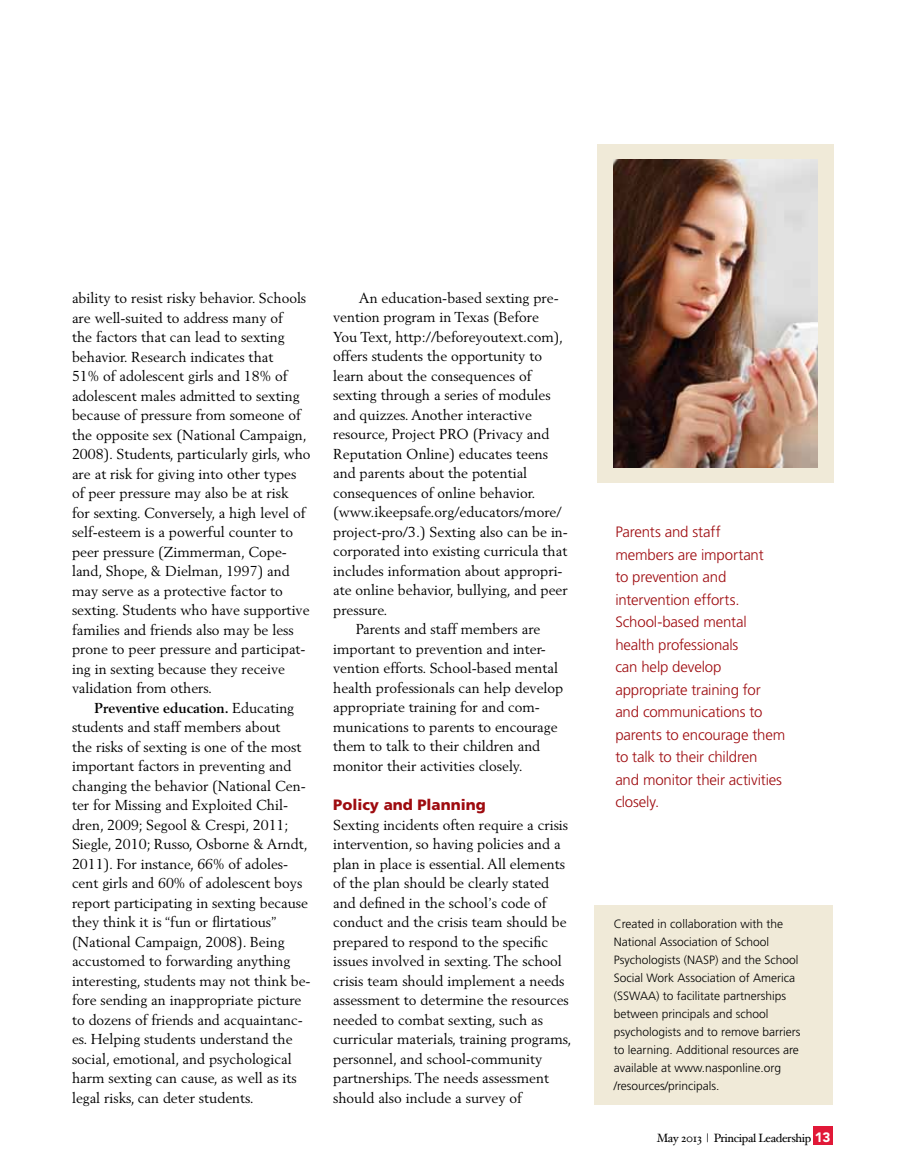
<style>
.page{position:relative;width:905px;height:1175px;background:#fff}
.page>*{position:absolute;margin:0;border:0;box-sizing:border-box;transform-origin:0 0}
.t1{font:300 15px/22.5px "Frutiger LT";letter-spacing:-.01em;color:#9e0b0f}
.t2{font:900 15px "Frutiger LT";color:#9e0b0f}
.t3{font:14.25px/19.5px "Berling LT";color:#000}
.t4{font:300 12px/18px "Frutiger LT";color:#000}
.t5{font:12px "Hoefler Text";letter-spacing:-.03em;color:#000}
.s1{font-weight:700}
.s2{font-family:"Avenir LT";font-weight:900;font-size:13.5px;color:#fff}
</style>
<div class="page">
<div style="left:813px;top:1126px;width:19px;height:18px;background:#e11837"></div>
<div style="left:597px;top:144px;width:236px;height:339px;background:#f0ead8"></div>
<img style="left:613px;top:160px;width:205px;height:307px">
<div style="left:594px;top:904px;width:238px;height:200px;background:#f0ead8"></div>
<p class="t3" style="left:72px;top:288px;width:240px">ability to resist risky behavior. Schools are well-suited to address many of<br>the factors that can lead to sexting behavior. Research indicates that<br>51% of adolescent girls and 18% of adolescent males admitted to sexting because of pressure from someone of the opposite sex (National Campaign, 2008). Students, particularly girls, who are at risk for giving into other types of peer pressure may also be at risk<br>for sexting. Conversely, a high level of self-esteem is a powerful counter to peer pressure (Zimmerman, Cope&shy;land, Shope, &amp; Dielman, 1997) and may serve as a protective factor to sexting. Students who have supportive families and friends also may be less prone to peer pressure and participat&shy;ing in sexting because they receive validation from others.</p>
<p class="t3" style="left:72px;top:697px;width:240px;text-indent:23px"><span class="s1">Preventive education.</span> Educating students and staff members about<br>the risks of sexting is one of the most important factors in preventing and changing the behavior (National Cen&shy;ter for Missing and Exploited Chil&shy;dren, 2009; Segool &amp; Crespi, 2011; Siegle, 2010; Russo, Osborne &amp; Arndt, 2011). For instance, 66% of adoles&shy;cent girls and 60% of adolescent boys report participating in sexting because they think it is “fun or flirtatious” (National Campaign, 2008). Being accustomed to forwarding anything interesting, students may not think be&shy;fore sending an inappropriate picture to dozens of friends and acquaintanc&shy;es. Helping students understand the social, emotional, and psychological harm sexting can cause, as well as its legal risks, can deter students.</p>
<p class="t3" style="left:359px;top:288px;width:201px">An education-based sexting pre-</p>
<p class="t3" style="left:333px;top:307px;width:207px">vention program in Texas (Before</p>
<p class="t3" style="left:333px;top:327px;width:231px">You Text, http://beforeyoutext.com),</p>
<p class="t3" style="left:333px;top:346px;width:210px">offers students the opportunity to</p>
<p class="t3" style="left:333px;top:366px;width:200px">learn about the consequences of</p>
<p class="t3" style="left:333px;top:385px;width:219px">sexting through a series of modules</p>
<p class="t3" style="left:333px;top:405px;width:200px">and quizzes. Another interactive</p>
<p class="t3" style="left:333px;top:424px;width:218px">resource, Project PRO (Privacy and</p>
<p class="t3" style="left:333px;top:444px;width:216px">Reputation Online) educates teens</p>
<p class="t3" style="left:333px;top:463px;width:195px">and parents about the potential</p>
<p class="t3" style="left:333px;top:483px;width:204px">consequences of online behavior.</p>
<p class="t3" style="left:333px;top:502px;width:230px">(www.ikeepsafe.org/educators/more/</p>
<p class="t3" style="left:333px;top:522px;width:236px">project-pro/3.) Sexting also can be in-</p>
<p class="t3" style="left:333px;top:541px;width:236px">corporated into existing curricula that</p>
<p class="t3" style="left:333px;top:561px;width:231px">includes information about appropri-</p>
<p class="t3" style="left:333px;top:580px;width:236px">ate online behavior, bullying, and peer</p>
<p class="t3" style="left:333px;top:600px;width:56px">pressure.</p>
<p class="t3" style="left:356px;top:619px;width:186px">Parents and staff members are</p>
<p class="t3" style="left:333px;top:639px;width:214px">important to prevention and inter-</p>
<p class="t3" style="left:333px;top:658px;width:226px">vention efforts. School-based mental</p>
<p class="t3" style="left:333px;top:678px;width:232px">health professionals can help develop</p>
<p class="t3" style="left:333px;top:697px;width:208px">appropriate training for and com-</p>
<p class="t3" style="left:333px;top:717px;width:226px">munications to parents to encourage</p>
<p class="t3" style="left:333px;top:736px;width:208px">them to talk to their children and</p>
<p class="t3" style="left:333px;top:756px;width:191px">monitor their activities closely.</p>
<p class="t2" style="left:333px;top:796px;width:154px">Policy and Planning</p>
<p class="t3" style="left:333px;top:815px;width:239px">Sexting incidents often require a crisis intervention, so having policies and a plan in place is essential. All elements of the plan should be clearly stated and defined in the school’s code of conduct and the crisis team should be prepared to respond to the specific issues involved in sexting. The school crisis team should implement a needs assessment to determine the resources needed to combat sexting, such as curricular materials, training programs, personnel, and school-community partnerships. The needs assessment should also include a survey of</p>
<p class="t1" style="left:615px;top:521px;width:171px">Parents and staff<br>members are important<br>to prevention and intervention efforts.<br>School-based mental health professionals<br>can help develop appropriate training for and communications to parents to encourage them to talk to their children<br>and monitor their activities closely.</p>
<p class="t4" style="left:614px;top:915px;width:188px">Created in collaboration with the National Association of School Psychologists (NASP) and the School Social Work Association of America (SSWAA) to facilitate partnerships between principals and school psychologists and to remove barriers to learning. Additional resources are available at www.nasponline.org /resources/principals.</p>
<p class="t5" style="left:656px;top:1130px;width:175px">May 2013 | Principal Leadership <span class="s2">13</span></p>
</div>
